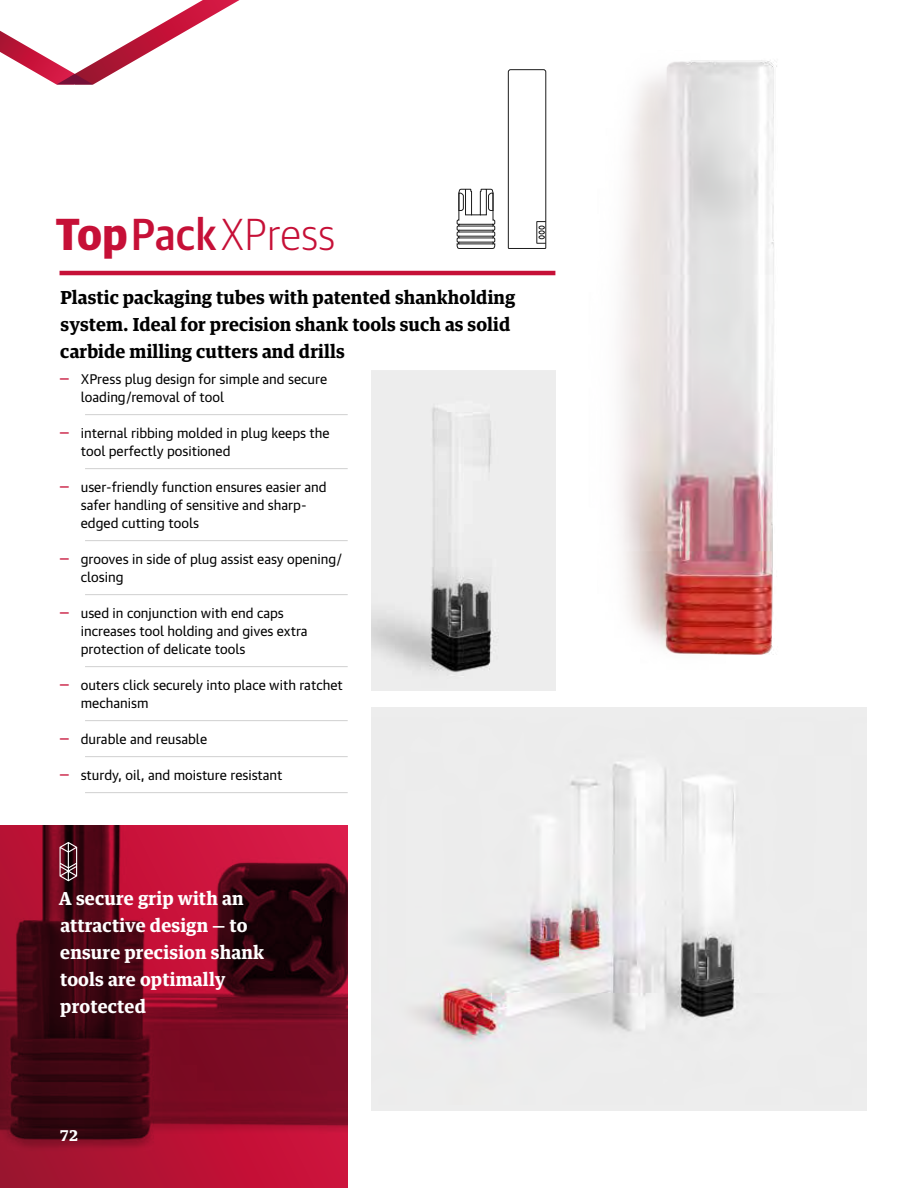
<style>
.page{position:relative;width:918px;height:1188px;background:#fff}
.page>*{position:absolute;margin:0;border:0;box-sizing:border-box;transform-origin:0 0}
.t1{font:300 45px "Guardian Sans Narrow";letter-spacing:.02em;color:#c61037}
.t2{font:700 18px/27px "Guardian Text Egyp";letter-spacing:.005em;color:#000}
.t3{font:700 18px/27px "Guardian Text Egyp";letter-spacing:.01em;color:#fff}
.t4{font:700 15px "Guardian Text Egyp";color:#fff}
.t5{font:13.5px/18px "Guardian Text Sans";color:#000}
.s1{font-weight:700}
.s2{font-weight:500}
.s3{font-weight:500;color:#c61037}
.s4{font-family:"Guardian Egyp";font-weight:600}
</style>
<div class="page">
<img style="left:364px;top:60px;width:413px;height:631px">
<img style="left:371px;top:371px;width:184px;height:319px">
<svg style="left:0;top:825px;width:348px;height:363px;background:#790c23"></svg>
<svg style="left:60px;top:842px;width:17px;height:39px"></svg>
<div style="left:371px;top:707px;width:496px;height:404px;background:#ededed"></div>
<img style="left:415px;top:762px;width:321px;height:284px">
<svg style="left:456px;top:69px;width:90px;height:180px"></svg>
<svg style="left:0;top:0;width:240px;height:85px"></svg>
<hr style="left:60px;top:271px;width:495px;height:4px;background:#c61037">
<hr style="left:85px;top:414px;width:263px;height:1px;background:#d0d0d0">
<hr style="left:85px;top:468px;width:263px;height:1px;background:#d0d0d0">
<hr style="left:85px;top:540px;width:263px;height:1px;background:#d0d0d0">
<hr style="left:85px;top:594px;width:263px;height:1px;background:#d0d0d0">
<hr style="left:85px;top:666px;width:263px;height:1px;background:#d0d0d0">
<hr style="left:85px;top:720px;width:263px;height:1px;background:#d0d0d0">
<hr style="left:85px;top:756px;width:263px;height:1px;background:#d0d0d0">
<hr style="left:85px;top:792px;width:263px;height:1px;background:#d0d0d0">
<h1 class="t1" style="left:56px;top:204px;width:281px"><span class="s1">Top</span><span class="s2">Pack</span>XPress</h1>
<h2 class="t2" style="left:60px;top:283px;width:457px">Plastic packaging tubes with patented shankholding system. Ideal for precision shank tools such as solid carbide milling cutters and drills</h2>
<p class="t5" style="left:81px;top:368px;width:248px;text-indent:-21px"><span class="s3">—</span> XPress plug design for simple and secure loading/removal of tool</p>
<p class="t5" style="left:81px;top:422px;width:250px;text-indent:-21px"><span class="s3">—</span> internal ribbing molded in plug keeps the tool perfectly positioned</p>
<p class="t5" style="left:81px;top:476px;width:247px;text-indent:-21px"><span class="s3">—</span> user-friendly function ensures easier and safer handling of sensitive and sharp&shy;edged cutting tools</p>
<p class="t5" style="left:81px;top:548px;width:263px;text-indent:-21px"><span class="s3">—</span> grooves in side of plug assist easy opening/ closing</p>
<p class="t5" style="left:81px;top:602px;width:228px;text-indent:-21px"><span class="s3">—</span> used in conjunction with end caps increases tool holding and gives extra protection of delicate tools</p>
<p class="t5" style="left:81px;top:674px;width:264px;text-indent:-21px"><span class="s3">—</span> outers click securely into place with ratchet mechanism</p>
<p class="t5" style="left:60px;top:728px;width:149px"><span class="s3">—</span> durable and reusable</p>
<p class="t5" style="left:60px;top:764px;width:225px"><span class="s3">—</span> sturdy, oil, and moisture resistant</p>
<h2 class="t3" style="left:59px;top:883px;width:207px">A secure grip with an attractive design <span class="s4">—</span> to ensure precision shank tools are optimally protected</h2>
<p class="t4" style="left:60px;top:1123px;width:21px">72</p>
</div>
